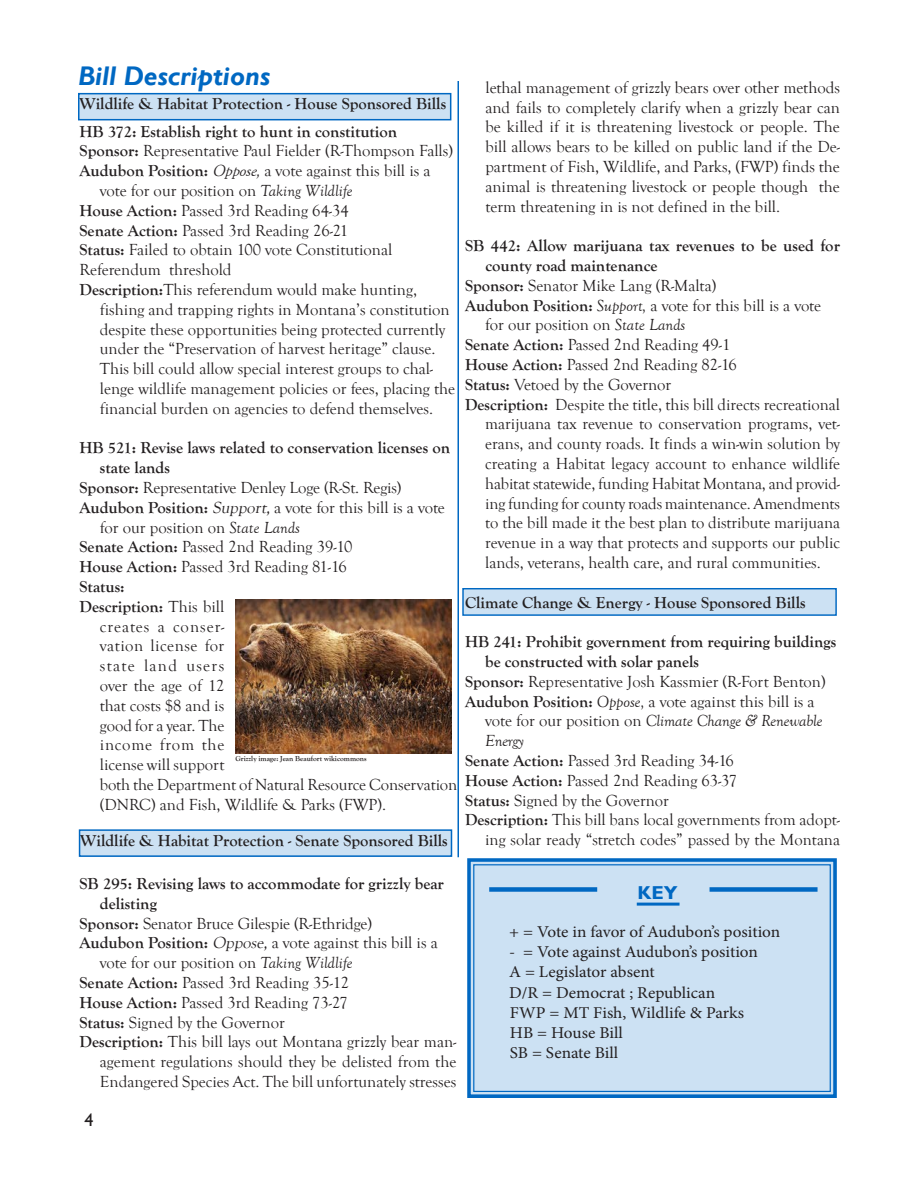
<style>
.page{position:relative;width:918px;height:1188px;background:#fff}
.page>*{position:absolute;margin:0;border:0;box-sizing:border-box;transform-origin:0 0}
.t1{font:italic 700 27px "Gill Sans";color:#0068c2}
.t2{font:700 18.6px "Gill Sans";color:#0068c2;scale:1.05 1}
.t3{font:18px "Gill Sans";color:#231f20}
.t4{font:16.5px/19.8px "Goudy Old Style T";color:#231f20}
.t5{font:700 16.5px/19.8px "Goudy Old Style T";color:#231f20}
.t6{font:16.5px "Minion Pro";letter-spacing:-.005em;color:#231f20;scale:1.05 1}
.t7{font:700 7.5px "Goudy Old Style T";color:#231f20}
.s1{font-weight:700}
.s2{font-style:italic}
</style>
<div class="page">
<div style="left:462px;top:588px;width:375px;height:28px;background:#cce1f3;border:1px solid #0068c2"></div>
<div style="left:467px;top:858px;width:370px;height:240px;background:#cce1f3"></div>
<div style="left:473px;top:864px;width:358px;height:228px;border:1px solid #0068c2"></div>
<div style="left:79px;top:94px;width:372px;height:26px;background:#cce1f3"></div>
<div style="left:78px;top:93px;width:373px;height:27px;border:2px solid #0068c2"></div>
<hr style="left:458px;top:81px;width:1px;height:776px;background:#0068c2">
<div style="left:710px;top:887px;width:108px;height:5px;background:#0068c2"></div>
<div style="left:489px;top:887px;width:108px;height:5px;background:#0068c2"></div>
<hr style="left:637px;top:903px;width:43px;height:3px;background:#0068c2">
<img style="left:236px;top:600px;width:216px;height:154px">
<div style="left:80px;top:830px;width:372px;height:26px;background:#cce1f3"></div>
<div style="left:79px;top:829px;width:373px;height:28px;border:2px solid #0068c2"></div>
<p class="t1" style="left:78px;top:60px;width:194px">Bill Descriptions</p>
<p class="t4" style="left:485px;top:78px;width:356px;text-align:justify">lethal management of grizzly bears over other methods and fails to completely clarify when a grizzly bear can be killed if it is threatening livestock or people. The bill allows bears to be killed on public land if the De&shy;partment of Fish, Wildlife, and Parks, (FWP) finds the animal is threatening livestock or people though the term threatening in is not defined in the bill.</p>
<p class="t5" style="left:485px;top:236px;width:356px;text-indent:-20px">SB 442: Allow marijuana tax revenues to be used for county road maintenance</p>
<p class="t4" style="left:465px;top:276px;width:253px"><span class="s1">Sponsor:</span> Senator Mike Lang (R-Malta)</p>
<p class="t4" style="left:485px;top:296px;width:337px;text-indent:-20px"><span class="s1">Audubon Position:</span> <span class="s2">Support,</span> a vote for this bill is a vote for our position on <span class="s2">State Lands</span></p>
<p class="t4" style="left:465px;top:335px;width:267px"><span class="s1">Senate Action:</span> Passed 2nd Reading 49-1</p>
<p class="t4" style="left:465px;top:355px;width:273px"><span class="s1">House Action:</span> Passed 2nd Reading 82-16</p>
<p class="t4" style="left:465px;top:375px;width:208px"><span class="s1">Status:</span> Vetoed by the Governor</p>
<p class="t4" style="left:485px;top:395px;width:356px;text-align:justify;text-indent:-20px"><span class="s1">Description:</span> Despite the title, this bill directs recreational marijuana tax revenue to conservation programs, vet&shy;erans, and county roads. It finds a win-win solution by creating a Habitat legacy account to enhance wildlife habitat statewide, funding Habitat Montana, and provid&shy;ing funding for county roads maintenance. Amendments to the bill made it the best plan to distribute marijuana revenue in a way that protects and supports our public lands, veterans, health care, and rural communities.</p>
<p class="t5" style="left:465px;top:592px;width:342px">Climate Change &amp; Energy - House Sponsored Bills</p>
<p class="t5" style="left:485px;top:632px;width:352px;text-indent:-20px">HB 241: Prohibit government from requiring buildings be constructed with solar panels</p>
<p class="t4" style="left:465px;top:672px;width:362px"><span class="s1">Sponsor:</span> Representative Josh Kassmier (R-Fort Benton)</p>
<p class="t4" style="left:485px;top:692px;width:339px;text-indent:-20px"><span class="s1">Audubon Position:</span> <span class="s2">Oppose,</span> a vote against this bill is a vote for our position on <span class="s2">Climate Change &amp; Renewable<br>Energy</span></p>
<p class="t4" style="left:465px;top:751px;width:270px"><span class="s1">Senate Action:</span> Passed 3rd Reading 34-16</p>
<p class="t4" style="left:465px;top:771px;width:274px"><span class="s1">House Action:</span> Passed 2nd Reading 63-37</p>
<p class="t4" style="left:465px;top:791px;width:205px"><span class="s1">Status:</span> Signed by the Governor</p>
<p class="t4" style="left:465px;top:810px;width:377px;text-align:right"><span class="s1">Description:</span> This bill bans local governments from adopt&shy;ing solar ready “stretch codes” passed by the Montana</p>
<p class="t5" style="left:80px;top:94px;width:368px">Wildlife &amp; Habitat Protection - House Sponsored Bills</p>
<p class="t5" style="left:80px;top:121px;width:319px">HB 372: Establish right to hunt in constitution</p>
<p class="t4" style="left:80px;top:141px;width:375px"><span class="s1">Sponsor:</span> Representative Paul Fielder (R-Thompson Falls)</p>
<p class="t4" style="left:100px;top:161px;width:332px;text-indent:-20px"><span class="s1">Audubon Position:</span> <span class="s2">Oppose,</span>a vote against this bill is a vote for our position on <span class="s2">Taking Wildlife</span></p>
<p class="t4" style="left:79px;top:201px;width:271px"><span class="s1">House Action:</span> Passed 3rd Reading 64-34</p>
<p class="t4" style="left:79px;top:221px;width:270px"><span class="s1">Senate Action:</span> Passed 3rd Reading 26-21</p>
<p class="t4" style="left:79px;top:240px;width:314px"><span class="s1">Status:</span> Failed to obtain 100 vote Constitutional</p>
<p class="t4" style="left:79px;top:260px;width:154px">Referendum threshold</p>
<p class="t4" style="left:100px;top:280px;width:357px;text-indent:-20px"><span class="s1">Description:</span>This referendum would make hunting, fishing and trapping rights in Montana’s constitution despite these opportunities being protected currently under the “Preservation of harvest heritage” clause.<br>This bill could allow special interest groups to chal&shy;lenge wildlife management policies or fees, placing the financial burden on agencies to defend themselves.</p>
<p class="t5" style="left:100px;top:438px;width:352px;text-indent:-20px">HB 521: Revise laws related to conservation licenses on state lands</p>
<p class="t4" style="left:79px;top:478px;width:324px"><span class="s1">Sponsor:</span> Representative Denley Loge (R-St. Regis)</p>
<p class="t4" style="left:100px;top:498px;width:347px;text-indent:-20px"><span class="s1">Audubon Position:</span> <span class="s2">Support,</span>a vote for this bill is a vote for our position on <span class="s2">State Lands</span></p>
<p class="t4" style="left:79px;top:537px;width:274px"><span class="s1">Senate Action:</span> Passed 2nd Reading 39-10</p>
<p class="t4" style="left:79px;top:557px;width:269px"><span class="s1">House Action:</span> Passed 3rd Reading 81-16</p>
<p class="t5" style="left:79px;top:577px;width:47px">Status:</p>
<p class="t4" style="left:100px;top:597px;width:359px;text-indent:-20px"><span class="s1">Description:</span> This bill<br>creates a conser-<br>vation license for<br>state land users<br>over the age of 12<br>that costs $8 and is<br>good for a year. The<br>income from the<br>license will support<br>both the Department of Natural Resource Conservation (DNRC) and Fish, Wildlife &amp; Parks (FWP).</p>
<p class="t7" style="left:235px;top:754px;width:133px">Grizzly image: Jean Beaufort wikicommons</p>
<p class="t5" style="left:80px;top:831px;width:369px">Wildlife &amp; Habitat Protection - Senate Sponsored Bills</p>
<p class="t5" style="left:100px;top:874px;width:346px;text-indent:-20px">SB 295: Revising laws to accommodate for grizzly bear delisting</p>
<p class="t4" style="left:79px;top:914px;width:294px"><span class="s1">Sponsor:</span> Senator Bruce Gilespie (R-Ethridge)</p>
<p class="t4" style="left:100px;top:933px;width:339px;text-indent:-20px"><span class="s1">Audubon Position:</span> <span class="s2">Oppose,</span>a vote against this bill is a vote for our position on <span class="s2">Taking Wildlife</span></p>
<p class="t4" style="left:79px;top:973px;width:271px"><span class="s1">Senate Action:</span> Passed 3rd Reading 35-12</p>
<p class="t4" style="left:79px;top:993px;width:270px"><span class="s1">House Action:</span> Passed 3rd Reading 73-27</p>
<p class="t4" style="left:79px;top:1013px;width:207px"><span class="s1">Status:</span> Signed by the Governor</p>
<p class="t4" style="left:100px;top:1032px;width:358px;text-align:justify;text-indent:-20px"><span class="s1">Description:</span> This bill lays out Montana grizzly bear man&shy;agement regulations should they be delisted from the Endangered Species Act. The bill unfortunately stresses</p>
<p class="t3" style="left:84px;top:1110px;width:10px">4</p>
<p class="t2" style="left:637px;top:881px;width:40px">KEY</p>
<p class="t6" style="left:509px;top:921px;width:260px">+ = Vote in favor of Audubon’s position</p>
<p class="t6" style="left:509px;top:941px;width:238px">- = Vote against Audubon’s position</p>
<p class="t6" style="left:509px;top:961px;width:140px">A = Legislator absent</p>
<p class="t6" style="left:509px;top:981px;width:198px">D/R = Democrat ; Republican</p>
<p class="t6" style="left:510px;top:1001px;width:224px">FWP = MT Fish, Wildlife &amp; Parks</p>
<p class="t6" style="left:510px;top:1021px;width:109px">HB = House Bill</p>
<p class="t6" style="left:510px;top:1041px;width:105px">SB = Senate Bill</p>
</div>
